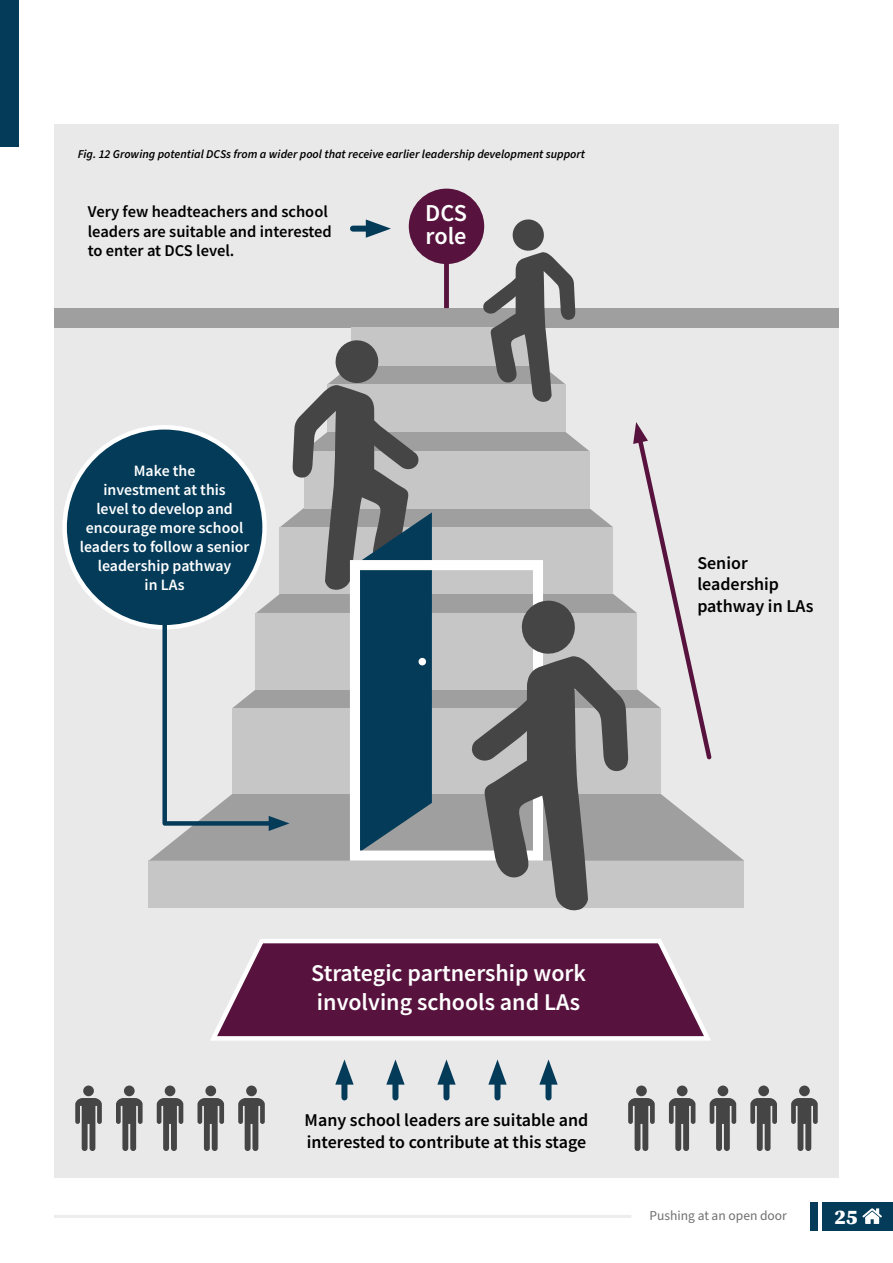
<style>
.page{position:relative;width:893px;height:1263px;background:#fff}
.page>*{position:absolute;margin:0;border:0;box-sizing:border-box;transform-origin:0 0}
.t1{font:600 24.3px/23.2px "Source Sans Pro";color:#fff}
.t2{font:600 24px/28.8px "Source Sans Pro";color:#fff}
.t3{font:21px "Source Serif Variable";color:#fff}
.t4{font:600 18px/21.6px "Source Sans Pro";color:#000}
.t5{font:600 16.5px/19.8px "Source Sans Pro";color:#000}
.t6{font:600 15.75px/19px "Source Sans Pro";color:#fff;text-align:center}
.t7{font:13.5px "Source Sans Pro";color:#706f6f}
.t8{font:italic 600 12px "Source Sans Pro";color:#000}
</style>
<div class="page">
<div style="left:822px;top:1202px;width:71px;height:29px;background:#033b59"></div>
<div style="left:0;top:0;width:18px;height:147px;background:#033b59"></div>
<hr style="left:54px;top:1215px;width:577px;height:3px;background:#ededed">
<div style="left:810px;top:1202px;width:7px;height:29px;background:#033b59"></div>
<svg style="left:862px;top:1208px;width:20px;height:16px"></svg>
<div style="left:54px;top:124px;width:785px;height:1054px;background:#e9e9e9"></div>
<div style="left:54px;top:308px;width:785px;height:19px;background:#9f9f9f"></div>
<div style="left:409px;top:189px;width:75px;height:75px;background:#57133e;border-radius:50%"></div>
<svg style="left:210px;top:939px;width:501px;height:102px;background:#763f62"></svg>
<div style="left:341px;top:1074px;width:6px;height:23px;background:#033b59"></div>
<svg style="left:335px;top:1059px;width:19px;height:25px"></svg>
<div style="left:392px;top:1074px;width:6px;height:23px;background:#033b59"></div>
<svg style="left:386px;top:1059px;width:19px;height:25px"></svg>
<div style="left:443px;top:1074px;width:6px;height:23px;background:#033b59"></div>
<svg style="left:437px;top:1059px;width:19px;height:25px"></svg>
<div style="left:494px;top:1074px;width:6px;height:23px;background:#033b59"></div>
<svg style="left:488px;top:1059px;width:19px;height:25px"></svg>
<div style="left:545px;top:1074px;width:6px;height:23px;background:#033b59"></div>
<svg style="left:539px;top:1059px;width:19px;height:25px"></svg>
<div style="left:65px;top:427px;width:200px;height:200px;background:#033b59;border-radius:50%"></div>
<div style="left:83px;top:1085px;width:11px;height:11px;background:#454545;border-radius:50%"></div>
<svg style="left:75px;top:1098px;width:27px;height:53px"></svg>
<div style="left:124px;top:1085px;width:11px;height:11px;background:#454545;border-radius:50%"></div>
<svg style="left:116px;top:1098px;width:27px;height:53px"></svg>
<div style="left:165px;top:1085px;width:10px;height:11px;background:#454545;border-radius:50%"></div>
<svg style="left:157px;top:1098px;width:26px;height:53px"></svg>
<div style="left:205px;top:1085px;width:11px;height:11px;background:#454545;border-radius:50%"></div>
<svg style="left:197px;top:1098px;width:27px;height:53px"></svg>
<div style="left:246px;top:1085px;width:11px;height:11px;background:#454545;border-radius:50%"></div>
<svg style="left:238px;top:1098px;width:27px;height:53px"></svg>
<div style="left:636px;top:1085px;width:11px;height:11px;background:#454545;border-radius:50%"></div>
<svg style="left:628px;top:1098px;width:27px;height:53px"></svg>
<div style="left:677px;top:1085px;width:11px;height:11px;background:#454545;border-radius:50%"></div>
<svg style="left:669px;top:1098px;width:26px;height:53px"></svg>
<div style="left:718px;top:1085px;width:10px;height:11px;background:#454545;border-radius:50%"></div>
<svg style="left:710px;top:1098px;width:26px;height:53px"></svg>
<div style="left:758px;top:1085px;width:11px;height:11px;background:#454545;border-radius:50%"></div>
<svg style="left:750px;top:1098px;width:27px;height:53px"></svg>
<div style="left:799px;top:1085px;width:11px;height:11px;background:#454545;border-radius:50%"></div>
<svg style="left:791px;top:1098px;width:27px;height:53px"></svg>
<svg style="left:149px;top:218px;width:595px;height:693px"></svg>
<p class="t8" style="left:78px;top:146px;width:509px">Fig. 12 Growing potential DCSs from a wider pool that receive earlier leadership development support</p>
<p class="t5" style="left:88px;top:201px;width:246px">Very few headteachers and school leaders are suitable and interested to enter at DCS level.</p>
<h1 class="t1" style="left:425px;top:201px;width:43px">DCS role</h1>
<p class="t6" style="left:80px;top:461px;width:171px">Make the<br>investment at this<br>level to develop and encourage more school leaders to follow a senior leadership pathway<br>in LAs</p>
<p class="t4" style="left:697px;top:552px;width:118px">Senior leadership pathway in LAs</p>
<h2 class="t2" style="left:311px;top:959px;width:276px">Strategic partnership work involving schools and LAs</h2>
<p class="t4" style="left:305px;top:1109px;width:285px">Many school leaders are suitable and interested to contribute at this stage</p>
<p class="t7" style="left:649px;top:1207px;width:139px">Pushing at an open door</p>
<h3 class="t3" style="left:834px;top:1202px;width:25px">25</h3>
</div>
